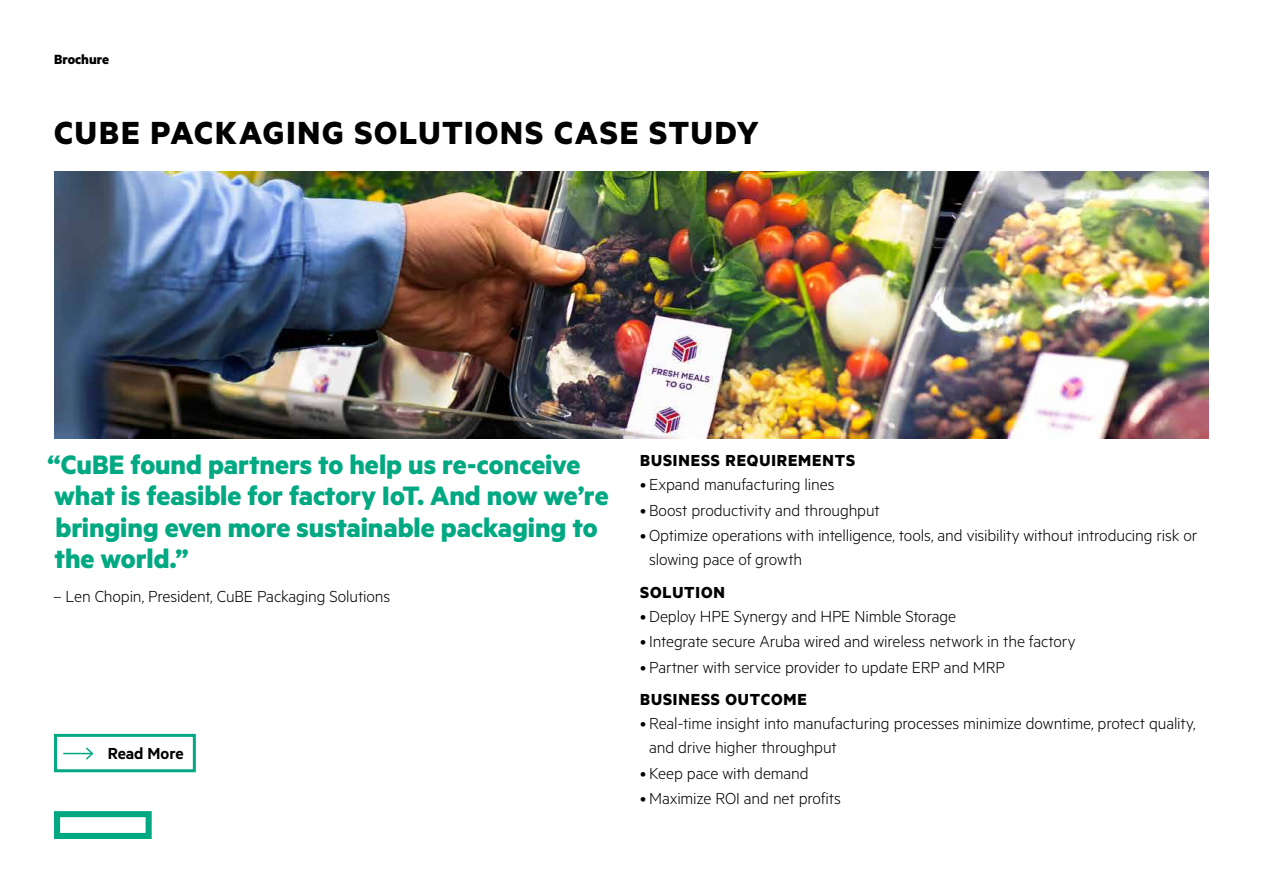
<style>
.page{position:relative;width:1263px;height:893px;background:#fff}
.page>*{position:absolute;margin:0;border:0;box-sizing:border-box;transform-origin:0 0}
.Body_subheadline_Met{font:700 36px "Metric HPE";letter-spacing:.05em;color:#000}
.Quote_MetricHPE_bold{font:700 30px/31.5px "Metric HPE";color:#01a982}
.Quote_Attribution_Me{font:300 18px/24px "Metric HPE";letter-spacing:-.01em;color:#000}
.Body_header_MetricHP{font:700 18px "Metric HPE";letter-spacing:.05em;color:#000}
.Body_text_MetricHPE{font:600 18px "Metric HPE";letter-spacing:-.005em;color:#000}
.t1{font:700 15px "Metric HPE";color:#000}
</style>
<div class="page">
<svg style="left:54px;top:811px;width:98px;height:28px"></svg>
<div style="left:54px;top:734px;width:142px;height:38px;border:3px solid #01a982"></div>
<svg style="left:63px;top:747px;width:31px;height:13px"></svg>
<img style="left:54px;top:172px;width:1155px;height:267px">
<p class="t1" style="left:54px;top:50px;width:57px">Brochure</p>
<p class="Body_subheadline_Met" style="left:54px;top:111px;width:706px">CUBE PACKAGING SOLUTIONS CASE STUDY</p>
<p class="Quote_MetricHPE_bold" style="left:48px;top:448px;width:563px">“CuBE found partners to help us re-conceive what is feasible for factory IoT. And now we’re bringing even more sustainable packaging to the world.”</p>
<p class="Quote_Attribution_Me" style="left:53px;top:584px;width:339px">– Len Chopin, President, CuBE Packaging Solutions</p>
<p class="Body_text_MetricHPE" style="left:108px;top:743px;width:78px">Read More</p>
<p class="Body_header_MetricHP" style="left:640px;top:449px;width:217px">BUSINESS REQUIREMENTS</p>
<p class="Quote_Attribution_Me" style="left:640px;top:472px;width:196px">• Expand manufacturing lines</p>
<p class="Quote_Attribution_Me" style="left:640px;top:497px;width:241px">• Boost productivity and throughput</p>
<p class="Quote_Attribution_Me" style="left:649px;top:523px;width:549px;text-indent:-9px">• Optimize operations with intelligence, tools, and visibility without introducing risk or slowing pace of growth</p>
<p class="Body_header_MetricHP" style="left:640px;top:581px;width:86px">SOLUTION</p>
<p class="Quote_Attribution_Me" style="left:640px;top:603px;width:318px">• Deploy HPE Synergy and HPE Nimble Storage</p>
<p class="Quote_Attribution_Me" style="left:640px;top:629px;width:437px">• Integrate secure Aruba wired and wireless network in the factory</p>
<p class="Quote_Attribution_Me" style="left:640px;top:654px;width:366px">• Partner with service provider to update ERP and MRP</p>
<p class="Body_header_MetricHP" style="left:640px;top:689px;width:168px">BUSINESS OUTCOME</p>
<p class="Quote_Attribution_Me" style="left:649px;top:711px;width:548px;text-indent:-9px">• Real-time insight into manufacturing processes minimize downtime, protect quality, and drive higher throughput</p>
<p class="Quote_Attribution_Me" style="left:640px;top:760px;width:170px">• Keep pace with demand</p>
<p class="Quote_Attribution_Me" style="left:640px;top:786px;width:202px">• Maximize ROI and net profits</p>
</div>
